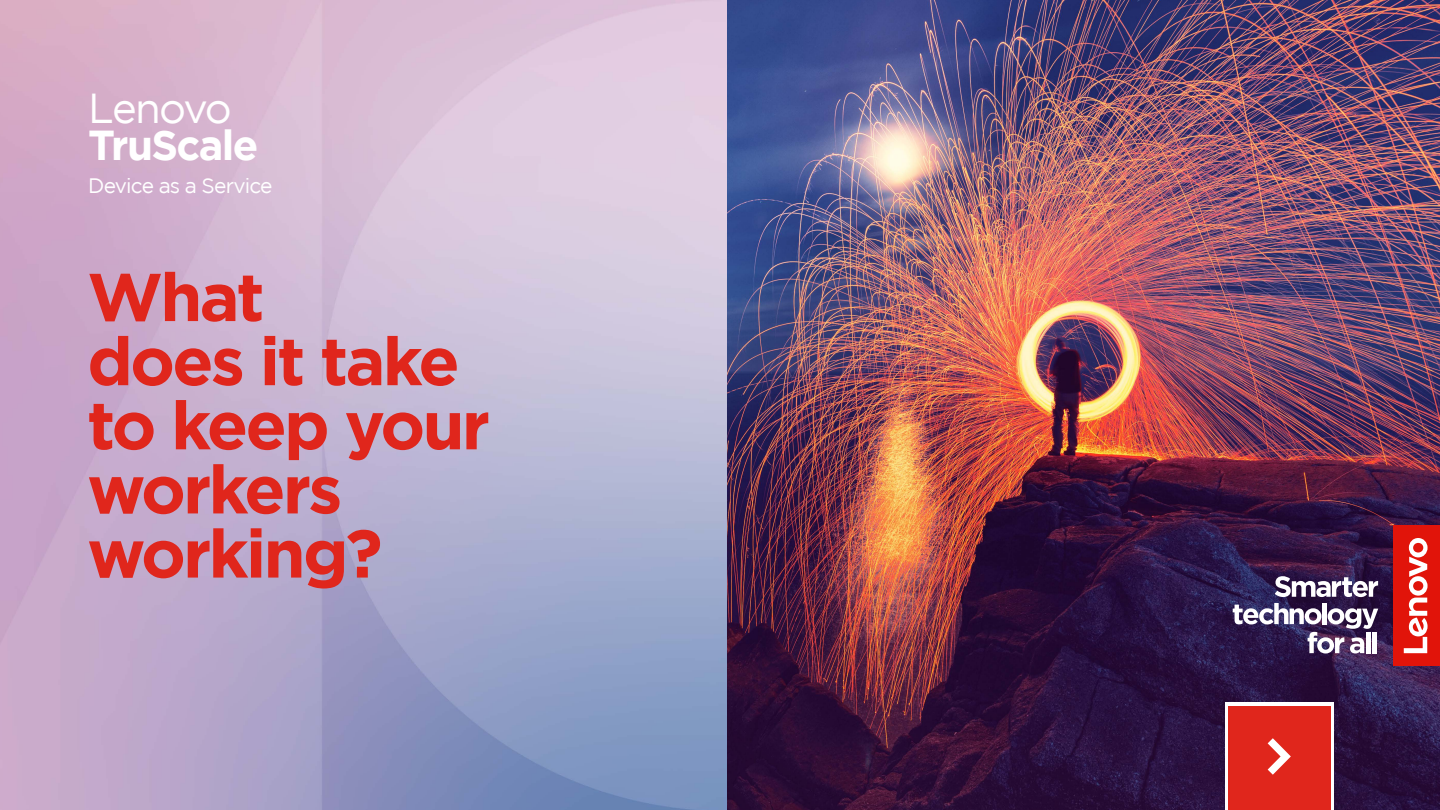
<style>
.page{position:relative;width:1440px;height:810px;background:#fff}
.page>*{position:absolute;margin:0;border:0;box-sizing:border-box;transform-origin:0 0}
.t1{font:700 67.5px/64.1px "Gotham";letter-spacing:-.04em;color:#e0261c}
.t2{font:700 41.75px/36.6px "Gotham";letter-spacing:-.04em;color:#fff}
.t3{font:20.88px "Gotham";letter-spacing:-.04em;color:#fff}
.s1{font-weight:400}
</style>
<div class="page">
<img style="left:0;top:0;width:727px;height:810px">
<img style="left:727px;top:0;width:713px;height:810px">
<svg style="left:1275px;top:576px;width:103px;height:21px"></svg>
<svg style="left:1233px;top:603px;width:145px;height:51px"></svg>
<div style="left:1366px;top:632px;width:5px;height:21px;background:#fff"></div>
<div style="left:1372px;top:632px;width:5px;height:21px;background:#fff"></div>
<div style="left:1393px;top:525px;width:47px;height:141px;background:#e1140a"></div>
<svg style="left:1404px;top:538px;width:24px;height:115px"></svg>
<div style="left:1225px;top:703px;width:108px;height:107px;background:linear-gradient(to right,#fff,#fff)"></div>
<div style="left:1228px;top:706px;width:102px;height:104px;background:#e0261c"></div>
<svg style="left:1268px;top:738px;width:23px;height:37px"></svg>
<p class="t2" style="left:88px;top:89px;width:171px"><span class="s1">Lenovo<br></span>TruScale</p>
<p class="t3" style="left:88px;top:175px;width:186px">Device as a Service</p>
<p class="t1" style="left:87px;top:263px;width:374px">What<br>does it take</p>
<p class="t1" style="left:87px;top:392px;width:404px">to keep your workers working?</p>
</div>
